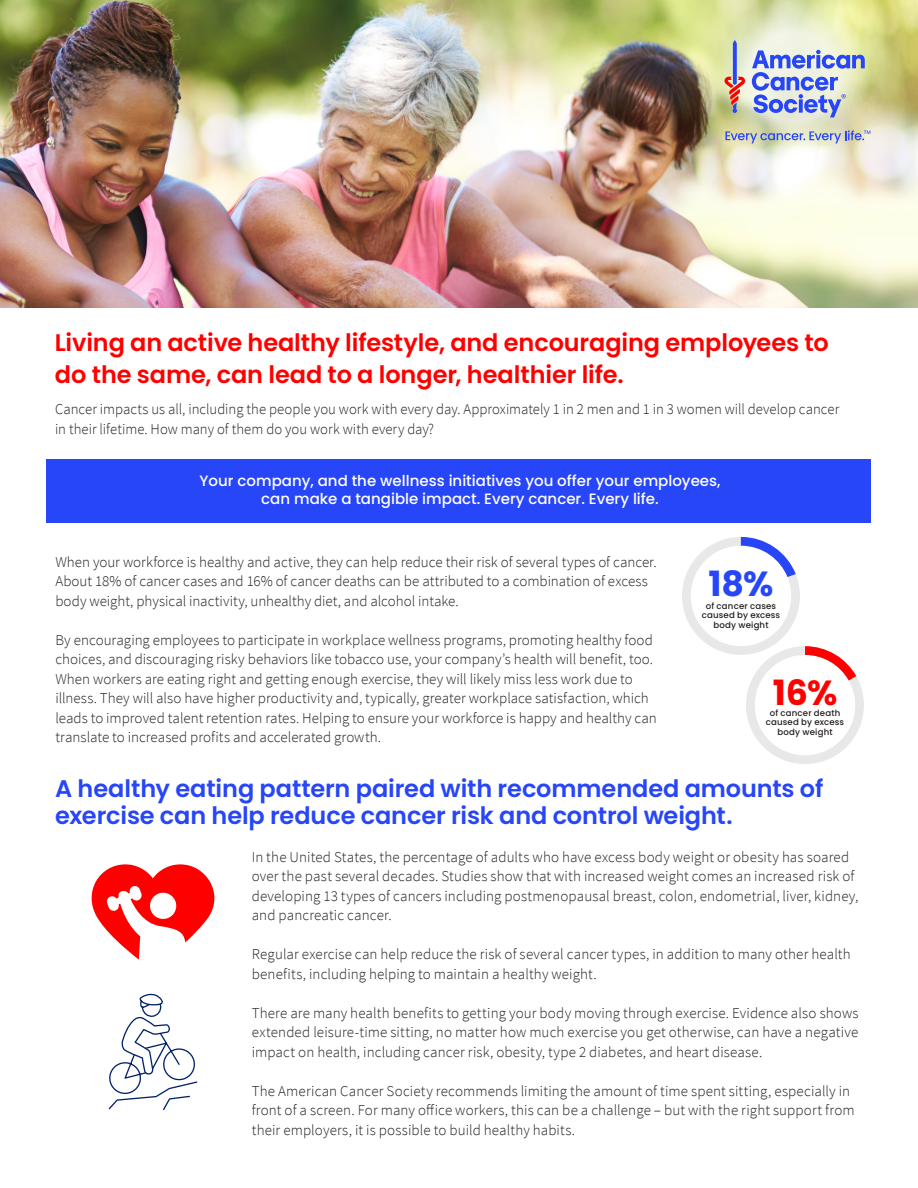
<style>
.page{position:relative;width:918px;height:1188px;background:#fff}
.page>*{position:absolute;margin:0;border:0;box-sizing:border-box;transform-origin:0 0}
.t1{font:700 34.8px "Poppins";color:#f00}
.t2{font:700 34.8px "Poppins";color:#2746f8}
.t3{font:600 24px/27px "Poppins";letter-spacing:-.005em;color:#2746f8}
.t4{font:600 24px/31.5px "Poppins";letter-spacing:-.005em;color:#f00}
.t5{font:300 15px/19.5px "Source Sans Pro";letter-spacing:.005em;color:#231f20}
.t6{font:500 15px/18px "Poppins";color:#fff;text-align:center}
.t7{font:500 8.55px/9.1px "Poppins";letter-spacing:.02em;color:#231f20;text-align:center}
</style>
<div class="page">
<img style="left:0;top:0;width:918px;height:308px">
<svg style="left:710px;top:0;width:169px;height:163px;background:#ced2c2"></svg>
<div style="left:47px;top:459px;width:824px;height:64px;background:#2746f8"></div>
<div style="left:746px;top:646px;width:118px;height:118px;background:#e8e8e8;border-radius:50%"></div>
<div style="left:755px;top:655px;width:100px;height:100px;background:#fff;border-radius:50%"></div>
<svg style="left:805px;top:646px;width:51px;height:35px"></svg>
<div style="left:682px;top:537px;width:118px;height:118px;background:#e8e8e8;border-radius:50%"></div>
<div style="left:691px;top:546px;width:100px;height:100px;background:#fff;border-radius:50%"></div>
<svg style="left:741px;top:537px;width:55px;height:40px"></svg>
<svg style="left:91px;top:864px;width:124px;height:96px"></svg>
<svg style="left:108px;top:993px;width:90px;height:117px"></svg>
<h2 class="t4" style="left:55px;top:327px;width:775px">Living an active healthy lifestyle, and encouraging employees to do the same, can lead to a longer, healthier life.</h2>
<p class="t5" style="left:55px;top:400px;width:786px">Cancer impacts us all, including the people you work with every day. Approximately 1 in 2 men and 1 in 3 women will develop cancer in their lifetime. How many of them do you work with every day?</p>
<p class="t6" style="left:199px;top:471px;width:523px">Your company, and the wellness initiatives you offer your employees, can make a tangible impact. Every cancer. Every life.</p>
<p class="t5" style="left:55px;top:552px;width:603px">When your workforce is healthy and active, they can help reduce their risk of several types of cancer.<br>About 18% of cancer cases and 16% of cancer deaths can be attributed to a combination of excess body weight, physical inactivity, unhealthy diet, and alcohol intake.</p>
<p class="t5" style="left:55px;top:630px;width:603px">By encouraging employees to participate in workplace wellness programs, promoting healthy food choices, and discouraging risky behaviors like tobacco use, your company’s health will benefit, too.<br>When workers are eating right and getting enough exercise, they will likely miss less work due to illness. They will also have higher productivity and, typically, greater workplace satisfaction, which leads to improved talent retention rates. Helping to ensure your workforce is happy and healthy can translate to increased profits and accelerated growth.</p>
<h1 class="t2" style="left:709px;top:564px;width:67px">18%</h1>
<p class="t7" style="left:702px;top:611px;width:80px">caused by excess body weight</p>
<p class="t7" style="left:706px;top:602px;width:72px">of cancer cases</p>
<h1 class="t1" style="left:773px;top:673px;width:66px">16%</h1>
<p class="t7" style="left:766px;top:718px;width:80px">caused by excess body weight</p>
<p class="t7" style="left:770px;top:709px;width:72px">of cancer death</p>
<h2 class="t3" style="left:55px;top:775px;width:770px">A healthy eating pattern paired with recommended amounts of exercise can help reduce cancer risk and control weight.</h2>
<p class="t5" style="left:252px;top:847px;width:608px">In the United States, the percentage of adults who have excess body weight or obesity has soared over the past several decades. Studies show that with increased weight comes an increased risk of developing 13 types of cancers including postmenopausal breast, colon, endometrial, liver, kidney, and pancreatic cancer.</p>
<p class="t5" style="left:252px;top:944px;width:601px">Regular exercise can help reduce the risk of several cancer types, in addition to many other health benefits, including helping to maintain a healthy weight.</p>
<p class="t5" style="left:252px;top:1003px;width:608px;text-align:justify">There are many health benefits to getting your body moving through exercise. Evidence also shows extended leisure-time sitting, no matter how much exercise you get otherwise, can have a negative impact on health, including cancer risk, obesity, type 2 diabetes, and heart disease.</p>
<p class="t5" style="left:252px;top:1081px;width:604px">The American Cancer Society recommends limiting the amount of time spent sitting, especially in front of a screen. For many office workers, this can be a challenge – but with the right support from their employers, it is possible to build healthy habits.</p>
</div>
